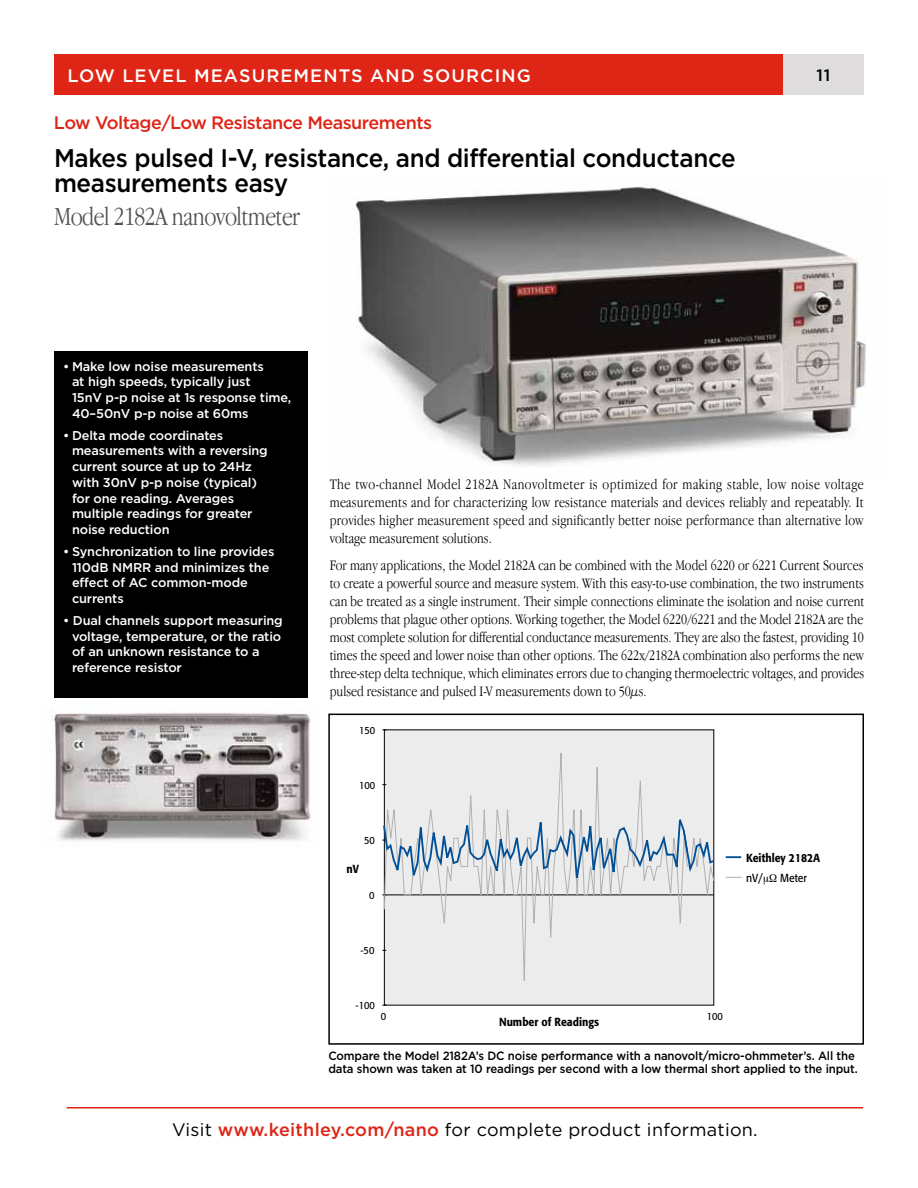
<style>
.page{position:relative;width:918px;height:1188px;background:#fff}
.page>*{position:absolute;margin:0;border:0;box-sizing:border-box;transform-origin:0 0}
.t1{font:300 condensed 27px "Garamond IT Cby BT";letter-spacing:-.02em;color:#505151}
.t2{font:500 25.5px/25.5px "Gotham";letter-spacing:-.015em;color:#000;scale:.95 1}
.t3{font:18px "Gotham";letter-spacing:.015em;color:#000}
.t4{font:500 18px "Gotham";letter-spacing:-.03em;color:#de2516}
.t5{font:500 18px "Gotham";letter-spacing:.06em;color:#fff}
.t6{font:500 16.5px "Gotham";color:#000}
.t7{font:300 condensed 15px/18px "Garamond IT Cby BT";color:#000;text-align:justify}
.t8{font:500 12.75px/15.8px "Gotham";letter-spacing:-.01em;color:#fff}
.t9{font:500 12px/13.5px "Gotham";letter-spacing:-.01em;color:#000;scale:.95 1}
.t10{font:500 11.55px "Formata";color:#000;scale:.9 1}
.t11{font:11.55px "Formata";color:#000;scale:.9 1}
.t12{font:10.35px "Formata";color:#000;scale:.9 1}
.s1{font-weight:500;color:#de2516}
</style>
<div class="page">
<hr style="left:67px;top:1107px;width:796px;height:1px;background:#de2516">
<div style="left:783px;top:54px;width:81px;height:41px;background:#dedcdc"></div>
<div style="left:54px;top:54px;width:729px;height:41px;background:#de2516"></div>
<img style="left:355px;top:186px;width:511px;height:280px">
<div style="left:384px;top:730px;width:330px;height:275px;background:#ececec"></div>
<svg style="left:726px;top:856px;width:15px;height:2px"></svg>
<svg style="left:726px;top:877px;width:16px;height:1px"></svg>
<svg style="left:384px;top:736px;width:331px;height:270px"></svg>
<svg style="left:382px;top:805px;width:333px;height:91px"></svg>
<div style="left:328px;top:714px;width:536px;height:331px;border:2px solid #000"></div>
<div style="left:54px;top:351px;width:253px;height:347px;background:#000"></div>
<img style="left:51px;top:711px;width:260px;height:130px">
<p class="t5" style="left:68px;top:65px;width:81px">Low Level</p>
<p class="t5" style="left:194px;top:65px;width:32px">Measureme</p>
<p class="t5" style="left:323px;top:65px;width:141px">nts and Sourci</p>
<p class="t5" style="left:501px;top:65px;width:31px">ng</p>
<p class="t4" style="left:54px;top:113px;width:380px">Low Voltage/Low Resistance Measurements</p>
<h2 class="t2" style="left:54px;top:145px;width:719px">Makes pulsed I-V, resistance, and differential conductance measurements easy</h2>
<h1 class="t1" style="left:54px;top:201px;width:248px">Model 2182A nanovoltmeter</h1>
<p class="t6" style="left:816px;top:66px;width:16px">11</p>
<p class="t8" style="left:72px;top:358px;width:221px;text-indent:-9px">• Make low noise measurements<br>at high speeds, typically just<br>15nV p-p noise at 1s response time,<br>40–50nV p-p noise at 60ms</p>
<p class="t8" style="left:72px;top:427px;width:197px;text-indent:-9px">• Delta mode coordinates measurements with a reversing current source at up to 24H z with 30nV p-p noise (typical) for one reading. Averages multiple readings for greater noise reduction</p>
<p class="t8" style="left:72px;top:543px;width:204px;text-indent:-9px">• Synchronization to line provides<br>110dB N MRR and minimizes the effect of AC common-mode currents</p>
<p class="t8" style="left:72px;top:612px;width:212px;text-indent:-9px">• Dual channels support measuring voltage, temperature, or the ratio of an unknown resistance to a reference resistor</p>
<p class="t7" style="left:330px;top:475px;width:536px">The two-channel Model 2182A Nanovoltmeter is optimized for making stable, low noise voltage measurements and for characterizing low resistance materials and devices reliably and repeatably. It provides higher measurement speed and significantly better noise performance than alternative low voltage measurement solutions.</p>
<p class="t7" style="left:330px;top:556px;width:536px">For many applications, the Model 2182A can be combined with the Model 6220 or 6221 Current Sources to create a powerful source and measure system. With this easy-to-use combination, the two instruments can be treated as a single instrument. Their simple connections eliminate the isolation and noise current problems that plague other options. Working together, the Model 6220/6221 and the Model 2182A are the most complete solution for differential conductance measurements. They are also the fastest, providing 10 times the speed and lower noise than other options. The 622x/2182A combination also performs the new three-step delta technique, which eliminates errors due to changing thermoelectric voltages, and provides pulsed resistance and pulsed I-V measurements down to 50µs.</p>
<p class="t12" style="left:359px;top:724px;width:20px">150</p>
<p class="t12" style="left:359px;top:779px;width:20px">100</p>
<p class="t12" style="left:364px;top:834px;width:14px">50</p>
<p class="t10" style="left:347px;top:861px;width:15px">nV</p>
<p class="t12" style="left:369px;top:889px;width:8px">0</p>
<p class="t12" style="left:361px;top:944px;width:17px">-50</p>
<p class="t12" style="left:356px;top:999px;width:23px">-100</p>
<p class="t12" style="left:381px;top:1010px;width:8px">0</p>
<p class="t12" style="left:707px;top:1010px;width:20px">100</p>
<p class="t10" style="left:499px;top:1015px;width:113px">Number of Readings</p>
<p class="t10" style="left:746px;top:850px;width:84px">Keithley 2182A</p>
<p class="t11" style="left:746px;top:871px;width:20px">nV/</p>
<p class="t11" style="left:780px;top:871px;width:31px">Meter</p>
<p class="t9" style="left:328px;top:1048px;width:559px">Compare the Model 2182A’s DC noise performance with a nanovolt/micro-ohmmeter’s. All the data shown was taken at 10 readings per second with a low thermal short applied to the input.</p>
<p class="t3" style="left:172px;top:1119px;width:587px">Visit <span class="s1">www.keithley.com/nano</span> for complete product information.</p>
</div>
